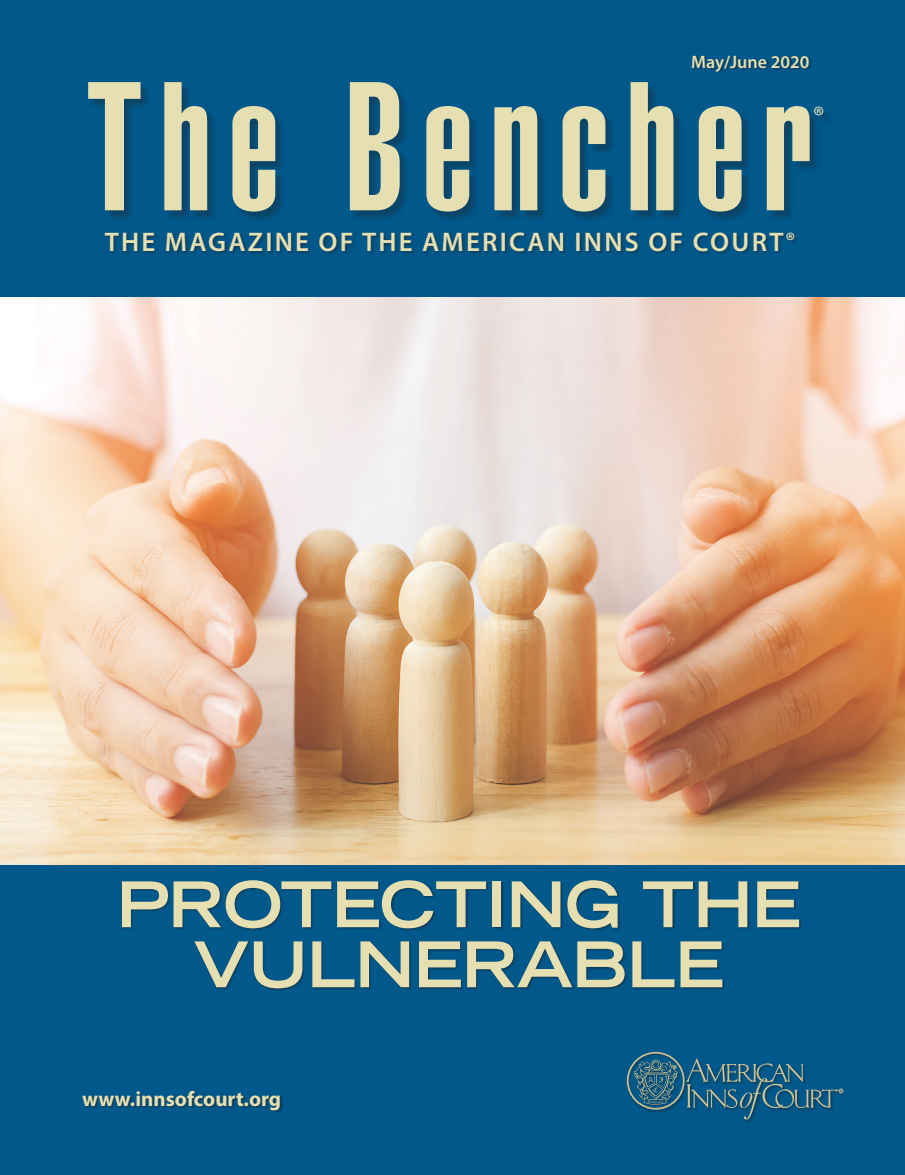
<style>
.page{position:relative;width:905px;height:1175px;background:#fff}
.page>*{position:absolute;margin:0;border:0;box-sizing:border-box;transform-origin:0 0}
.t1{font:900 extra-condensed 180px "Helvetica";letter-spacing:.1em;color:#e5dfb1}
.Body_Text{font:700 expanded 63px/60px "Trade Gothic LT Std";letter-spacing:-.015em;color:#e5dfb1;text-align:center}
.t2{font:600 27px "Myriad Pro";letter-spacing:.08em;color:#e5dfb1}
.Body_Text-2{font:27px "Myriad Pro";color:#e5dfb1}
.Body_Text-3{font:700 21px "Myriad Pro";color:#e5dfb1}
.t3{font:600 18px "Myriad Pro";color:#e5dfb1}
.s1{font-size:22.5px}
</style>
<div class="page">
<div style="left:0;top:0;width:904px;height:1174px;background:#00588b"></div>
<div style="left:626px;top:1051px;width:220px;height:71px;background:#231f20;opacity:.5"></div>
<div style="left:627px;top:1051px;width:57px;height:58px;border:2px solid #cec292;border-radius:50%"></div>
<svg style="left:633px;top:1059px;width:45px;height:45px"></svg>
<svg style="left:685px;top:1058px;width:158px;height:61px"></svg>
<div style="left:89px;top:84px;width:745px;height:138px;background:#231f20;opacity:.35"></div>
<div style="left:691px;top:55px;width:120px;height:20px;background:#231f20;opacity:.5"></div>
<div style="left:104px;top:231px;width:694px;height:24px;background:#231f20;opacity:.5"></div>
<div style="left:82px;top:1089px;width:202px;height:23px;background:#231f20;opacity:.5"></div>
<img style="left:0;top:297px;width:904px;height:567px">
<div style="left:122px;top:880px;width:680px;height:111px;background:#231f20;opacity:.5"></div>
<p class="t3" style="left:691px;top:50px;width:120px">May/June 2020</p>
<p class="t1" style="left:86px;top:44px;width:728px">The Bencher</p>
<p class="Body_Text-2" style="left:813px;top:99px;width:13px">®</p>
<p class="t2" style="left:105px;top:225px;width:692px">THE MAGAZINE OF THE AMERICAN INNS OF COURT<span class="s1">®</span></p>
<p class="Body_Text" style="left:116px;top:873px;width:685px">PROTECTING THE<br>VULNERABLE</p>
<p class="Body_Text-3" style="left:82px;top:1084px;width:200px">www.innsofcourt.org</p>
</div>
